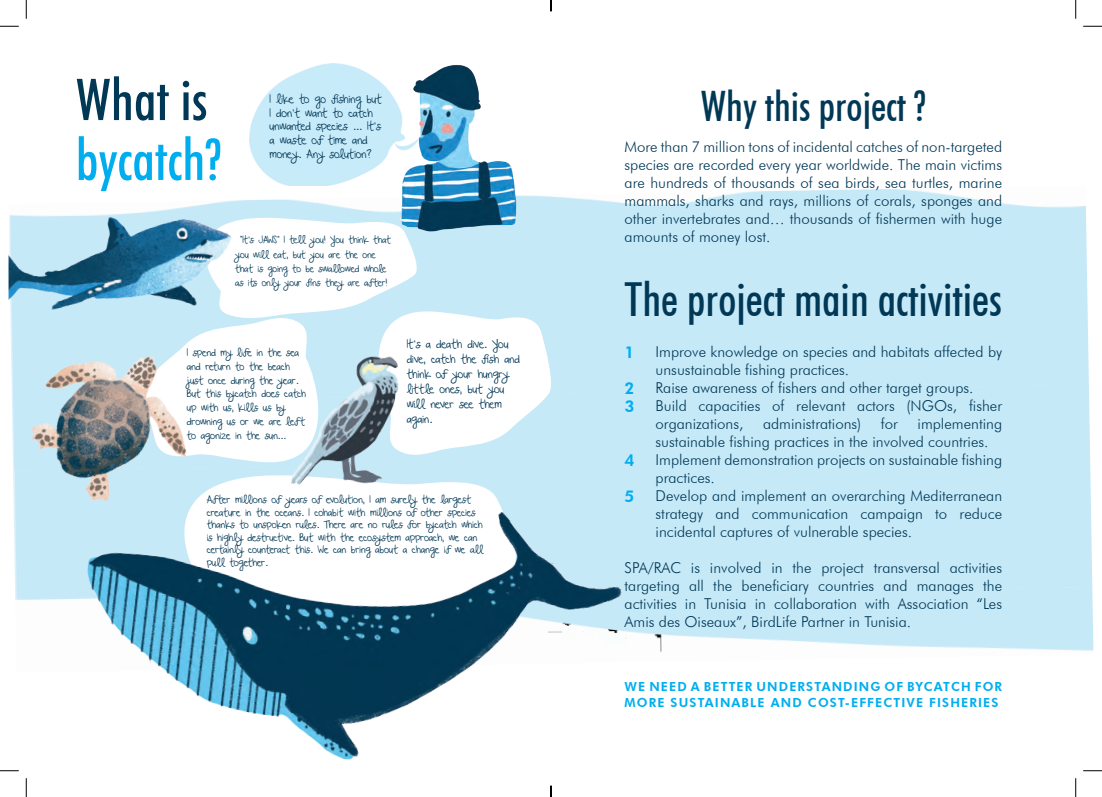
<style>
.page{position:relative;width:1102px;height:797px;background:#fff}
.page>*{position:absolute;margin:0;border:0;box-sizing:border-box;transform-origin:0 0}
.t1{font:500 condensed 57.75px "Futura BT";color:#00aeef}
.t2{font:500 condensed 57.75px "Futura BT";color:#013856}
.t3{font:500 condensed 47px "Futura BT";color:#013856}
.t4{font:500 condensed 42px "Futura BT";color:#013856}
.t5{font:800 16.25px "Futura BT";color:#00aeef}
.t6{font:300 15px/18px "Futura BT";color:#013856}
.t7{font:800 12.5px/16.2px "Futura BT";letter-spacing:.09em;color:#00aeef}
.t8{font:11.25px/15px "Beautiful Every Time";letter-spacing:-.02em;color:#013856}
.t9{font:10px/13.8px "Beautiful Every Time";letter-spacing:-.02em;color:#013856}
.t10{font:9.5px/14.2px "Beautiful Every Time";letter-spacing:-.02em;color:#013856}
</style>
<div class="page">
<img style="left:249px;top:64px;width:115px;height:122px">
<img style="left:15px;top:575px;width:27px;height:25px">
<img style="left:633px;top:587px;width:460px;height:65px">
<svg style="left:240px;top:214px;width:315px;height:247px"></svg>
<img style="left:364px;top:65px;width:180px;height:180px">
<img style="left:11px;top:252px;width:258px;height:323px">
<img style="left:290px;top:335px;width:129px;height:126px">
<img style="left:42px;top:461px;width:591px;height:327px">
<img style="left:9px;top:200px;width:231px;height:139px">
<svg style="left:0;top:25px;width:19px;height:2px"></svg>
<svg style="left:1083px;top:25px;width:18px;height:2px"></svg>
<svg style="left:0;top:770px;width:19px;height:1px"></svg>
<svg style="left:1083px;top:770px;width:18px;height:1px"></svg>
<svg style="left:25px;top:0;width:2px;height:19px"></svg>
<svg style="left:25px;top:778px;width:2px;height:19px"></svg>
<svg style="left:1075px;top:0;width:1px;height:19px"></svg>
<svg style="left:1075px;top:778px;width:1px;height:19px"></svg>
<svg style="left:550px;top:785px;width:1px;height:12px"></svg>
<p class="t2" style="left:76px;top:64px;width:133px">What is</p>
<p class="t1" style="left:76px;top:124px;width:147px">bycatch?</p>
<p class="t8" style="left:269px;top:92px;width:114px;line-height:13.8px">I like to go fishing but<br>I don’t want to catch unwanted species ... It’s a waste of time and money. Any solution?</p>
<p class="t10" style="left:235px;top:233px;width:157px;text-indent:5px">“It’s JAWS” I tell you! You think that you will eat, but you are the one that is going to be swallowed whole as its only your fins they are after!</p>
<p class="t9" style="left:187px;top:346px;width:121px">I spend my life in the sea and return to the beach just once during the year.<br>But this bycatch does catch up with us, kills us by drowning us or we are left to agonize in the sun…</p>
<p class="t8" style="left:406px;top:336px;width:115px">It’s a death dive. You dive, catch the fish and think of your hungry little ones, but you will never see them again.</p>
<p class="t9" style="left:207px;top:493px;width:278px;line-height:12.5px">After millions of years of evolution, I am surely the largest creature in the oceans. I cohabit with millions of other species thanks to unspoken rules. There are no rules for bycatch which is highly destructive. But with the ecosystem approach, we can certainly counteract this. We can bring about a change if we all pull together.</p>
<p class="t4" style="left:701px;top:81px;width:226px">Why this project ?</p>
<p class="t6" style="left:624px;top:138px;width:379px;text-align:justify">More than 7 million tons of incidental catches of non-targeted species are recorded every year worldwide. The main victims are hundreds of thousands of sea birds, sea turtles, marine mammals, sharks and rays, millions of corals, sponges and other invertebrates and… thousands of fishermen with huge amounts of money lost.</p>
<p class="t3" style="left:624px;top:270px;width:379px">The project main activities</p>
<p class="t5" style="left:624px;top:342px;width:11px">1</p>
<p class="t5" style="left:624px;top:378px;width:11px">2</p>
<p class="t5" style="left:624px;top:396px;width:11px">3</p>
<p class="t5" style="left:624px;top:450px;width:11px">4</p>
<p class="t5" style="left:624px;top:486px;width:11px">5</p>
<p class="t6" style="left:655px;top:342px;width:348px">Improve knowledge on species and habitats affected by unsustainable fishing practices.</p>
<p class="t6" style="left:655px;top:378px;width:319px">Raise awareness of fishers and other target groups.</p>
<p class="t6" style="left:655px;top:396px;width:348px">Build capacities of relevant actors (NGOs, fisher organizations,</p>
<p class="t6" style="left:763px;top:414px;width:100px">administrations)</p>
<p class="t6" style="left:880px;top:414px;width:18px">for</p>
<p class="t6" style="left:655px;top:414px;width:348px;text-indent:262px">implementing sustainable fishing practices in the involved countries.</p>
<p class="t6" style="left:655px;top:450px;width:348px">Implement demonstration projects on sustainable fishing practices.</p>
<p class="t6" style="left:655px;top:486px;width:348px;text-align:justify">Develop and implement an overarching Mediterranean strategy and communication campaign to reduce incidental captures of vulnerable species.</p>
<p class="t6" style="left:624px;top:558px;width:379px;text-align:justify">SPA/RAC is involved in the project transversal activities targeting all the beneficiary countries and manages the activities in Tunisia in collaboration with Association “Les Amis des Oiseaux”, BirdLife Partner in Tunisia.</p>
<p class="t7" style="left:624px;top:678px;width:379px">WE NEED A BETTER UNDERSTANDING OF BYCATCH FOR<br>MORE SUSTAINABLE AND COST-EFFECTIVE FISHERIES</p>
</div>
